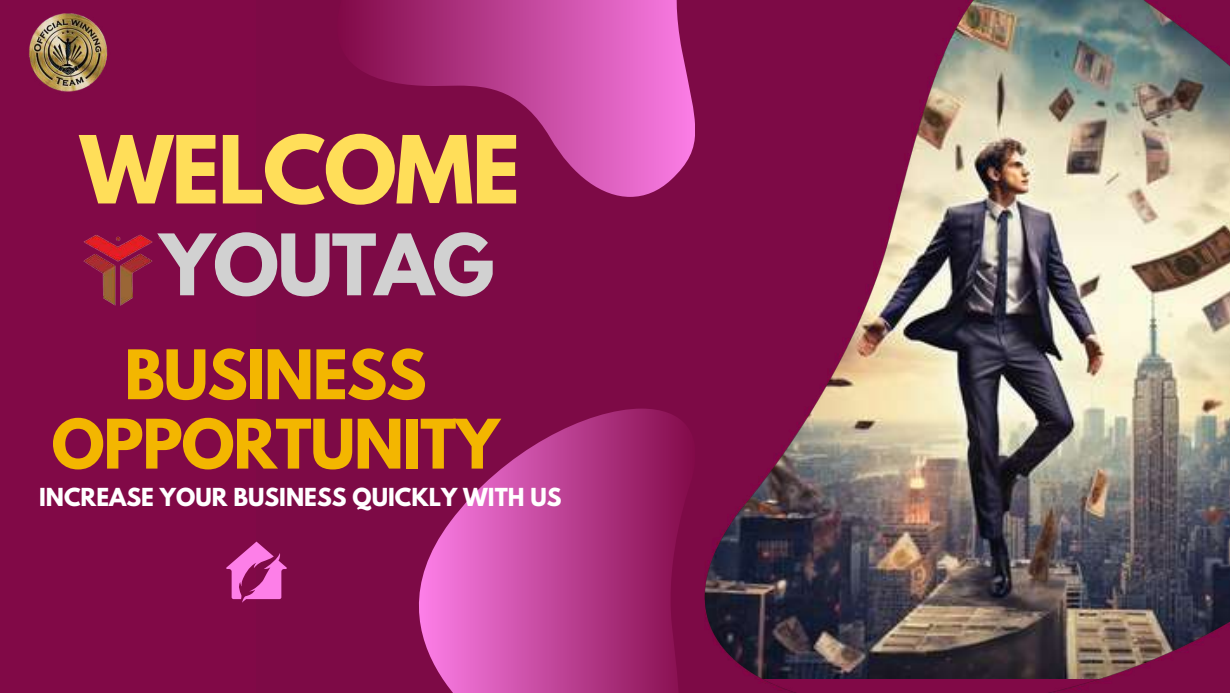
<style>
.page{position:relative;width:1230px;height:693px;background:#810947}
.page>*{position:absolute;margin:0;border:0;box-sizing:border-box;transform-origin:0 0}
.t1{font:700 83px "League Spartan";letter-spacing:-.02em;color:#ffde59}
.t2{font:700 75px "League Spartan";letter-spacing:-.02em;color:#d1d1d1}
.t3{font:700 60.5px/69.4px "League Spartan";letter-spacing:-.02em;color:#f3b600;text-align:center}
.t4{font:700 22px "League Spartan";color:#fff}
</style>
<div class="page">
<img style="left:638px;top:0;width:592px;height:693px">
<svg style="left:362px;top:0;width:333px;height:197px"></svg>
<svg style="left:419px;top:409px;width:276px;height:284px"></svg>
<svg style="left:226px;top:542px;width:61px;height:61px"></svg>
<img style="left:83px;top:234px;width:76px;height:72px">
<img style="left:29px;top:13px;width:79px;height:79px">
<h1 class="t1" style="left:80px;top:129px;width:442px">WELCOME</h1>
<h2 class="t2" style="left:160px;top:228px;width:336px">YOUTAG</h2>
<h3 class="t3" style="left:52px;top:348px;width:449px">BUSINESS<br>OPPORTUNITY</h3>
<p class="t4" style="left:39px;top:486px;width:524px">INCREASE YOUR BUSINESS QUICKLY WITH US</p>
</div>
